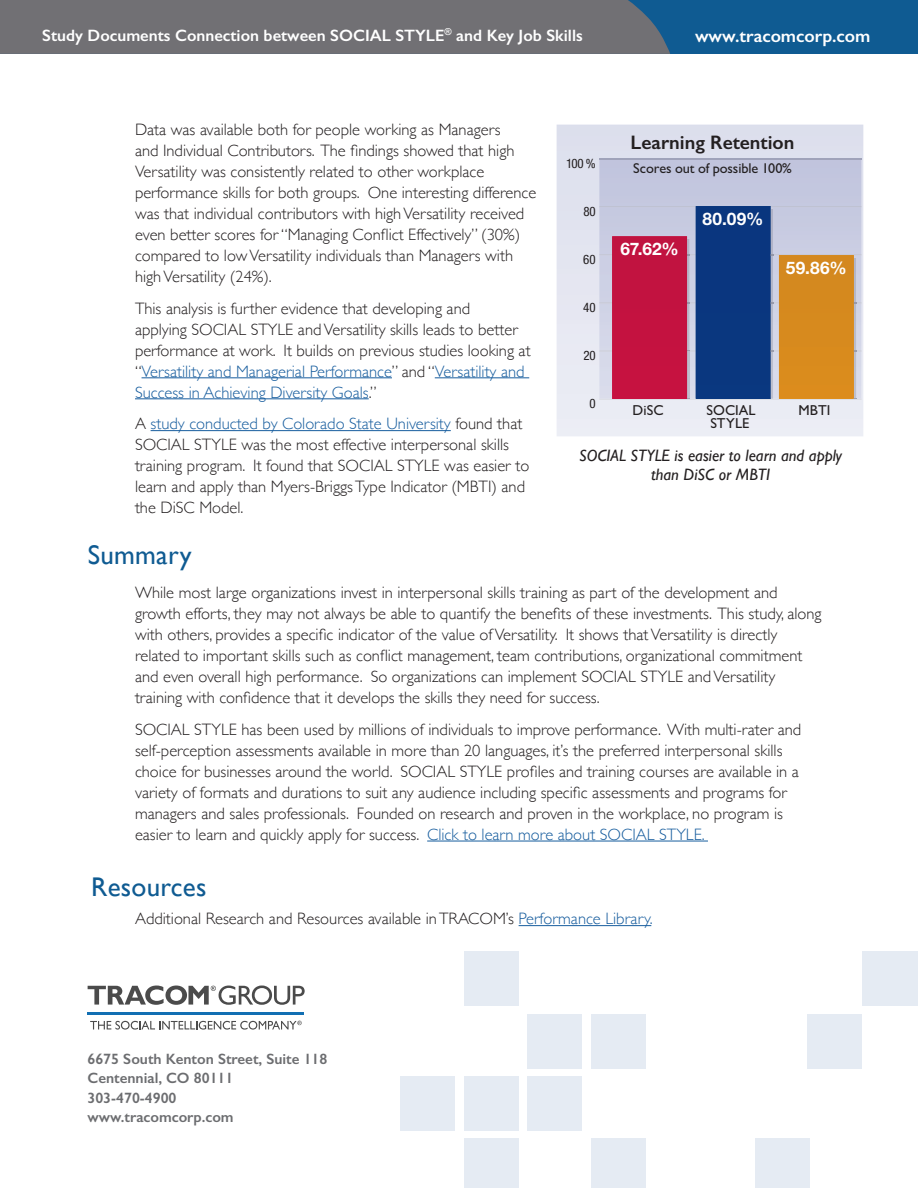
<style>
.page{position:relative;width:918px;height:1188px;background:#fff}
.page>*{position:absolute;margin:0;border:0;box-sizing:border-box;transform-origin:0 0}
.t1{font:27px "Gill Sans";letter-spacing:.01em;color:#0f5b92}
.t2{font:600 19.65px "Gill Sans";color:#231f20}
.t3{font:600 18px "Gill Sans";color:#fff}
.t4{font:700 17.25px "Helvetica Neue LT Std";letter-spacing:.01em;color:#fff}
.t5{font:300 16.5px/21px "Gill Sans";color:#231f20}
.t6{font:600 16.5px "Gill Sans";color:#fff}
.t7{font:italic 16.5px/19.8px "Gill Sans";color:#231f20;text-align:center}
.t8{font:600 15px/19.5px "Gill Sans";color:#6c6d70}
.t9{font:14.4px "Gill Sans";color:#231f20}
.t10{font:14.25px "Gill Sans";letter-spacing:-.005em;color:#231f20}
.t11{font:condensed 13.05px "Helvetica Neue LT Std";letter-spacing:-.015em;color:#231f20}
.s1{color:#175d9e}
</style>
<div class="page">
<div style="left:0;top:0;width:918px;height:54px;background:#0f5b92"></div>
<div style="left:0;top:0;width:670px;height:54px;background:#717074"></div>
<hr style="left:87px;top:1012px;width:217px;height:2px;background:#116fb3">
<svg style="left:88px;top:986px;width:217px;height:19px"></svg>
<svg style="left:90px;top:1021px;width:212px;height:8px"></svg>
<hr style="left:142px;top:377px;width:250px;height:1px;background:#175d9e">
<hr style="left:435px;top:377px;width:94px;height:1px;background:#175d9e">
<hr style="left:135px;top:398px;width:234px;height:1px;background:#175d9e">
<hr style="left:151px;top:430px;width:300px;height:1px;background:#175d9e">
<hr style="left:427px;top:841px;width:281px;height:1px;background:#175d9e">
<hr style="left:519px;top:925px;width:132px;height:1px;background:#175d9e">
<svg style="left:557px;top:125px;width:306px;height:311px;background:#e4e6f0"></svg>
<img style="left:599px;top:158px;width:263px;height:242px">
<img style="left:599px;top:206px;width:263px;height:1px">
<img style="left:599px;top:255px;width:263px;height:1px">
<img style="left:599px;top:303px;width:263px;height:1px">
<img style="left:599px;top:351px;width:263px;height:1px">
<div style="left:612px;top:236px;width:78px;height:164px;background:#c41240"></div>
<div style="left:696px;top:206px;width:77px;height:194px;background:#0a367f"></div>
<div style="left:779px;top:255px;width:77px;height:145px;background:#d78a1e"></div>
<div style="left:591px;top:1014px;width:54px;height:54px;background:#e5ebf3"></div>
<div style="left:808px;top:1014px;width:54px;height:54px;background:#e5ebf3"></div>
<div style="left:862px;top:951px;width:56px;height:55px;background:#e5ebf3"></div>
<div style="left:591px;top:1139px;width:54px;height:49px;background:#e5ebf3"></div>
<div style="left:528px;top:1076px;width:54px;height:55px;background:#e5ebf3"></div>
<div style="left:528px;top:1014px;width:54px;height:54px;background:#e5ebf3"></div>
<div style="left:464px;top:1076px;width:54px;height:55px;background:#e5ebf3"></div>
<div style="left:464px;top:951px;width:54px;height:55px;background:#e5ebf3"></div>
<div style="left:464px;top:1139px;width:54px;height:49px;background:#e5ebf3"></div>
<div style="left:400px;top:1076px;width:55px;height:55px;background:#e5ebf3"></div>
<div style="left:756px;top:1139px;width:54px;height:49px;background:#e5ebf3"></div>
<p class="t6" style="left:42px;top:25px;width:542px">Study Documents Connection between SOCIAL STYLE<sup>®</sup> and Key Job Skills</p>
<p class="t3" style="left:695px;top:25px;width:177px">www.tracomcorp.com</p>
<p class="t5" style="left:135px;top:118px;width:403px">Data was available both for people working as Managers<br>and Individual Contributors. The findings showed that high Versatility was consistently related to other workplace performance skills for both groups. One interesting difference was that individual contributors with high Versatility received even better scores for “Managing Conflict Effectively” (30%) compared to low Versatility individuals than Managers with high Versatility (24%).</p>
<p class="t5" style="left:135px;top:297px;width:397px">This analysis is further evidence that developing and<br>applying SOCIAL STYLE and Versatility skills leads to better performance at work. It builds on previous studies looking at “<span class="s1">Versatility and Managerial Performance</span>” and “<span class="s1">Versatility and Success in Achieving Diversity Goals</span>.”</p>
<p class="t5" style="left:135px;top:413px;width:396px">A <span class="s1">study conducted by Colorado State University</span> found that SOCIAL STYLE was the most effective interpersonal skills training program. It found that SOCIAL STYLE was easier to learn and apply than Myers-Briggs Type Indicator (MBTI) and the DiSC Model.</p>
<p class="t1" style="left:88px;top:539px;width:105px">Summary</p>
<p class="t11" style="left:566px;top:156px;width:31px">100 %</p>
<p class="t11" style="left:583px;top:204px;width:14px">80</p>
<p class="t11" style="left:583px;top:252px;width:14px">60</p>
<p class="t11" style="left:583px;top:300px;width:14px">40</p>
<p class="t11" style="left:583px;top:348px;width:14px">20</p>
<p class="t11" style="left:589px;top:396px;width:8px">0</p>
<p class="t2" style="left:631px;top:131px;width:165px">Learning Retention</p>
<p class="t10" style="left:633px;top:160px;width:160px">Scores out of possible 100%</p>
<p class="t4" style="left:620px;top:238px;width:60px">67.62%</p>
<p class="t4" style="left:703px;top:208px;width:62px">80.09%</p>
<p class="t4" style="left:786px;top:257px;width:62px">59.86%</p>
<p class="t9" style="left:633px;top:402px;width:33px">DiSC</p>
<p class="t9" style="left:707px;top:402px;width:51px">SOCIAL</p>
<p class="t9" style="left:799px;top:402px;width:33px">MBTI</p>
<p class="t9" style="left:710px;top:415px;width:40px">STYLE</p>
<p class="t7" style="left:579px;top:445px;width:265px">SOCIAL STYLE is easier to learn and apply than DiSC or MBTI</p>
<p class="t5" style="left:135px;top:581px;width:688px">While most large organizations invest in interpersonal skills training as part of the development and growth efforts, they may not always be able to quantify the benefits of these investments. This study, along with others, provides a specific indicator of the value of Versatility. It shows that Versatility is directly related to important skills such as conflict management, team contributions, organizational commitment and even overall high performance. So organizations can implement SOCIAL STYLE and Versatility training with confidence that it develops the skills they need for success.</p>
<p class="t5" style="left:135px;top:718px;width:668px">SOCIAL STYLE has been used by millions of individuals to improve performance. With multi-rater and self-perception assessments available in more than 20 languages, it’s the preferred interpersonal skills choice for businesses around the world. SOCIAL STYLE profiles and training courses are available in a variety of formats and durations to suit any audience including specific assessments and programs for managers and sales professionals. Founded on research and proven in the workplace, no program is easier to learn and quickly apply for success. <span class="s1">Click to learn more about SOCIAL STYLE.</span></p>
<p class="t1" style="left:91px;top:871px;width:117px">Resources</p>
<p class="t5" style="left:135px;top:908px;width:519px">Additional Research and Resources available in TRACOM’s <span class="s1">Performance Library.</span></p>
<p class="t8" style="left:87px;top:1049px;width:241px">6675 South Kenton Street, Suite 118<br>Centennial, CO 80111<br>303-470-4900<br>www.tracomcorp.com</p>
</div>
